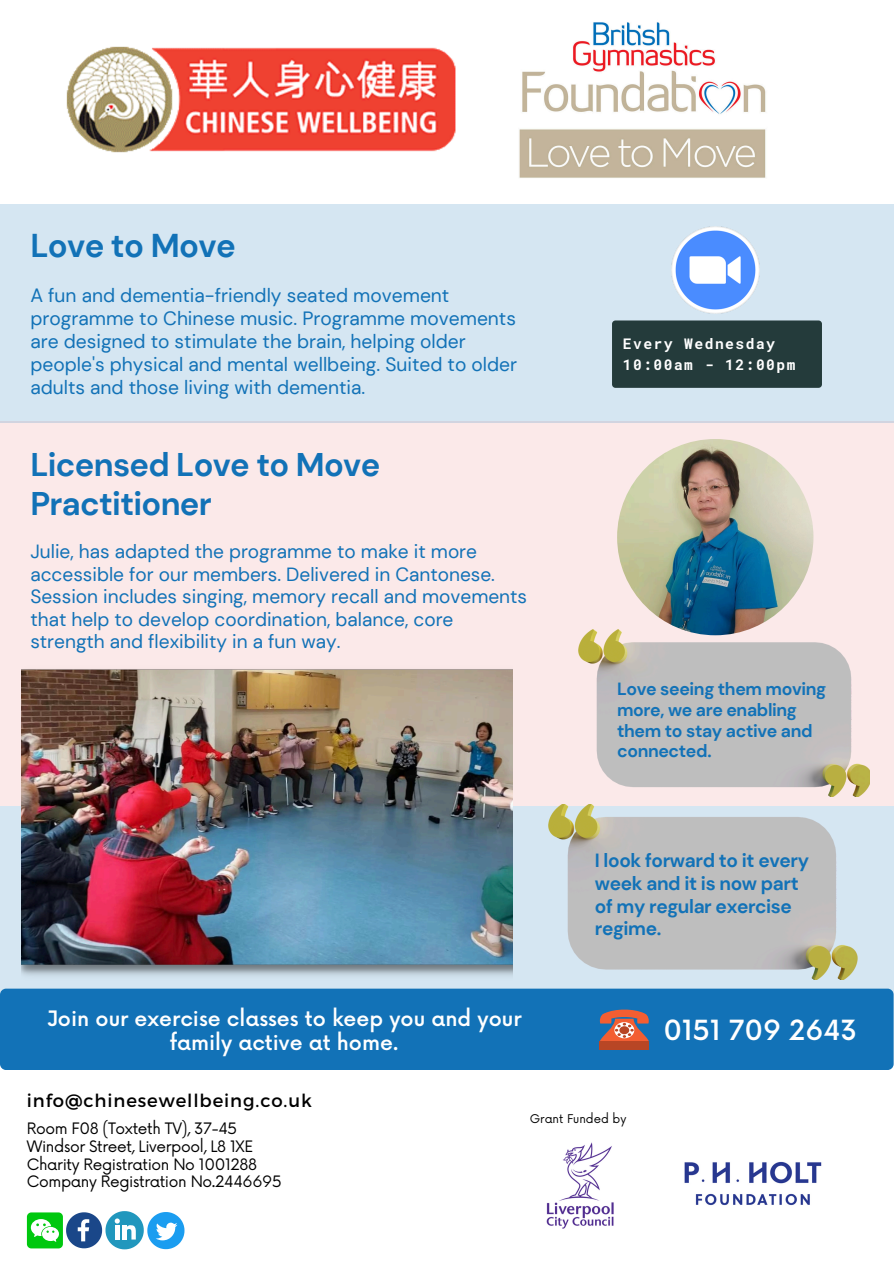
<style>
.page{position:relative;width:894px;height:1264px;background:#fff}
.page>*{position:absolute;margin:0;border:0;box-sizing:border-box;transform-origin:0 0}
.t1{font:700 33px "DM Sans";letter-spacing:-.02em;color:#1272b7}
.t2{font:700 32.7px/39.2px "DM Sans";letter-spacing:-.02em;color:#1272b7}
.t3{font:500 27.15px/31.3px "Now";color:#fff}
.t4{font:500 20.7px/24.8px "Now";color:#fff;text-align:center}
.t5{font:19.2px/23px "DM Sans";color:#1272b7}
.t6{font:19.05px/22.6px "DM Sans";color:#1272b7}
.t7{font:700 19.05px/22.8px "DM Sans";letter-spacing:-.02em;color:#1272b7}
.t8{font:18px "Montserrat";letter-spacing:.05em;color:#000}
.t9{font:700 17.7px/20.9px "DM Sans";letter-spacing:-.02em;color:#1272b7}
.t10{font:15.3px/18px "Now";letter-spacing:-.025em;color:#000}
.t11{font:700 14.7px "Roboto Mono";letter-spacing:.1em;color:#fff}
.t12{font:11.7px "Now";color:#000}
</style>
<div class="page">
<div style="left:0;top:421px;width:893px;height:385px;background:#fbe9e9"></div>
<div style="left:0;top:204px;width:893px;height:218px;background:#d5e6f2"></div>
<div style="left:0;top:806px;width:893px;height:186px;background:#d5e6f2"></div>
<img style="left:617px;top:439px;width:196px;height:196px;border-radius:50%">
<div style="left:612px;top:320px;width:209px;height:68px;background:#243b3b;border-radius:3px"></div>
<img style="left:671px;top:226px;width:88px;height:88px">
<img style="left:519px;top:22px;width:247px;height:156px">
<img style="left:578px;top:629px;width:290px;height:167px">
<img style="left:548px;top:804px;width:309px;height:175px">
<img style="left:66px;top:46px;width:390px;height:107px">
<img style="left:21px;top:669px;width:491px;height:307px">
<div style="left:0;top:988px;width:893px;height:81px;background:#1272b7;border-radius:6px"></div>
<div style="left:599px;top:1041px;width:50px;height:8px;background:#b84625"></div>
<svg style="left:599px;top:1009px;width:50px;height:32px"></svg>
<img style="left:684px;top:1161px;width:138px;height:45px">
<svg style="left:27px;top:1211px;width:157px;height:38px"></svg>
<img style="left:546px;top:1142px;width:68px;height:87px">
<h4 class="t1" style="left:30px;top:224px;width:207px">Love to Move</h4>
<p class="t5" style="left:30px;top:284px;width:488px">A fun and dementia-friendly seated movement programme to Chinese music. Programme movements are designed to stimulate the brain, helping older people's physical and mental wellbeing. Suited to older adults and those living with dementia.</p>
<p class="t2" style="left:30px;top:445px;width:351px">Licensed Love to Move<br>Practitioner</p>
<h5 class="t6" style="left:30px;top:540px;width:498px">Julie, has adapted the programme to make it more accessible for our members. Delivered in Cantonese.<br>Session includes singing, memory recall and movements that help to develop coordination, balance, core strength and flexibility in a fun way.</h5>
<p class="t11" style="left:622px;top:334px;width:154px">Every Wednesday</p>
<h1 class="t11" style="left:622px;top:354px;width:174px">10:00am - 12:00pm</h1>
<p class="t9" style="left:617px;top:678px;width:211px">Love seeing them moving more, we are enabling them to stay active and connected.</p>
<p class="t7" style="left:594px;top:849px;width:216px">I look forward to it every week and it is now part of my regular exercise regime.</p>
<h3 class="t3" style="left:698px;top:1001px;width:129px">0151<br>709 2643</h3>
<p class="t4" style="left:47px;top:1006px;width:476px">Join our exercise classes to keep you and your family active at home.</p>
<h2 class="t3" style="left:663px;top:1015px;width:195px">0151 709 2643</h2>
<p class="t8" style="left:27px;top:1088px;width:286px">info@chinesewellbeing.co.uk</p>
<p class="t10" style="left:27px;top:1119px;width:228px">Room F08 (Toxteth TV), 37-45<br>Windsor Street, Liverpool, L8 1XE</p>
<p class="t10" style="left:27px;top:1155px;width:232px">Charity Registration No 1001288</p>
<p class="t10" style="left:27px;top:1173px;width:256px">Company Registration No.2446695</p>
<p class="t12" style="left:529px;top:1112px;width:98px">Grant Funded by</p>
</div>
